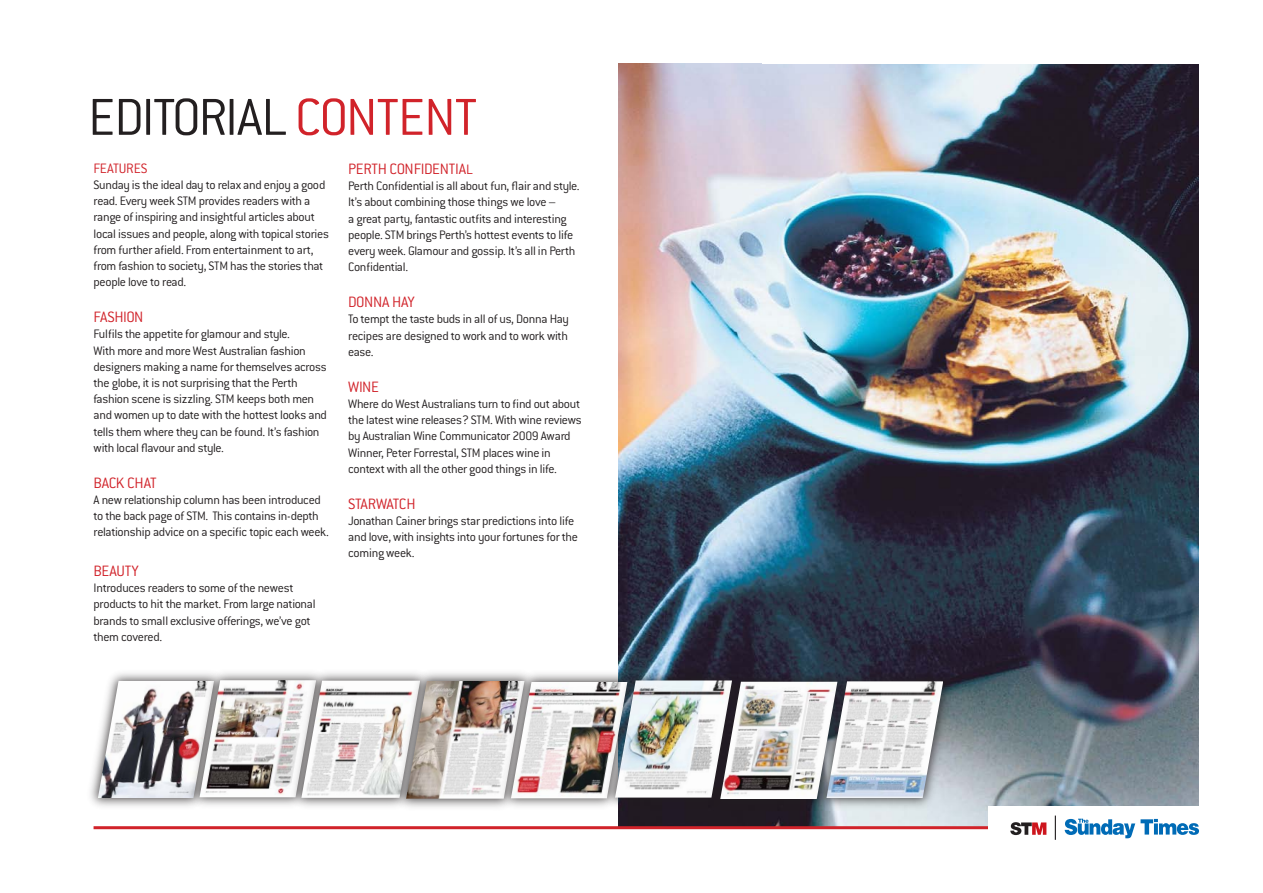
<style>
.page{position:relative;width:1263px;height:893px;background:#fff}
.page>*{position:absolute;margin:0;border:0;box-sizing:border-box;transform-origin:0 0}
.t1{font:300 57px "Conduit ITC";letter-spacing:-.025em;color:#231f20}
.t2{font:300 16.5px "Conduit ITC";letter-spacing:-.01em;color:#d1232a}
.t3{font:300 15px "Conduit ITC";letter-spacing:-.01em;color:#d1232a}
.t4{font:300 13.5px/16.2px "Conduit ITC";letter-spacing:-.025em;color:#231f20}
.s1{color:#d1232a}
.s2{font-size:15px}
</style>
<div class="page">
<img style="left:618px;top:64px;width:581px;height:762px">
<hr style="left:94px;top:826px;width:1105px;height:3px;background:#d1232a">
<div style="left:989px;top:807px;width:274px;height:86px;background:#fff"></div>
<svg style="left:1065px;top:819px;width:134px;height:19px"></svg>
<svg style="left:1010px;top:822px;width:36px;height:13px"></svg>
<svg style="left:1055px;top:816px;width:1px;height:24px"></svg>
<div style="left:86px;top:669px;width:140px;height:142px;background:#231f20;opacity:.81"></div>
<img style="left:98px;top:681px;width:89px;height:117px">
<div style="left:187px;top:667px;width:141px;height:143px;background:#231f20;opacity:.81"></div>
<img style="left:200px;top:680px;width:89px;height:117px">
<div style="left:289px;top:667px;width:144px;height:144px;background:#231f20;opacity:.81"></div>
<img style="left:301px;top:681px;width:93px;height:117px">
<div style="left:394px;top:668px;width:143px;height:144px;background:#231f20;opacity:.81"></div>
<img style="left:406px;top:681px;width:93px;height:118px">
<div style="left:499px;top:669px;width:141px;height:142px;background:#231f20;opacity:.81"></div>
<img style="left:511px;top:682px;width:92px;height:116px">
<div style="left:603px;top:667px;width:141px;height:144px;background:#231f20;opacity:.81"></div>
<img style="left:615px;top:680px;width:93px;height:118px">
<div style="left:708px;top:669px;width:142px;height:143px;background:#231f20;opacity:.81"></div>
<img style="left:720px;top:682px;width:94px;height:117px">
<div style="left:814px;top:668px;width:141px;height:143px;background:#231f20;opacity:.81"></div>
<img style="left:826px;top:681px;width:117px;height:117px">
<p class="t1" style="left:88px;top:86px;width:391px">EDITORIAL <span class="s1">CONTENT</span></p>
<p class="t3" style="left:94px;top:160px;width:54px">Featur es</p>
<p class="t4" style="left:94px;top:177px;width:237px">Sunday is the ideal day to relax and enjoy a good read. Every week STM provides readers with a range of inspiring and insightful articles about local issues and people, along with topical stories from further afield. From entertainment to art, from fashion to society, STM has the stories that people love to read.</p>
<p class="t2" style="left:94px;top:308px;width:37px">fashion</p>
<p class="t4" style="left:94px;top:326px;width:235px">Fulfils the appetite for glamour and style.<br>With more and more West Australian fashion designers making a name for themselves across the globe, it is not surprising that the Perth fashion scene is sizzling. STM keeps both men and women up to date with the hottest looks and tells them where they can be found. It’s fashion with local flavour and style.</p>
<p class="t2" style="left:94px;top:474px;width:58px">Back Chat</p>
<p class="t4" style="left:94px;top:492px;width:237px">A new relationship column has been introduced to the back page of STM. This contains in-depth relationship advice on a specific topic each week.</p>
<p class="t2" style="left:94px;top:562px;width:47px">beauty</p>
<p class="t4" style="left:94px;top:580px;width:224px">Introduces readers to some of the newest products to hit the market. From large national brands to small exclusive offerings, we’ve got them covered.</p>
<p class="t2" style="left:348px;top:160px;width:57px">perth confi</p>
<p class="t2" style="left:424px;top:160px;width:50px">dentia<span class="s2">l</span></p>
<p class="t4" style="left:348px;top:178px;width:233px">Perth Confidential is all about fun, flair and style.<br>It’s about combining those things we love –<br>a great party, fantastic outfits and interesting people. STM brings Perth’s hottest events to life every week. Glamour and gossip. It’s all in Perth Confidential.</p>
<p class="t2" style="left:348px;top:293px;width:18px">donna</p>
<p class="t2" style="left:392px;top:293px;width:24px">hay</p>
<p class="t4" style="left:348px;top:311px;width:222px;text-align:justify">To tempt the taste buds in all of us, donna hay recipes are designed to work and to work with ease.</p>
<p class="t2" style="left:348px;top:378px;width:33px">win e</p>
<p class="t4" style="left:348px;top:396px;width:235px">Where do West Australians turn to find out about the latest wine releases? STM. With wine reviews by Australian Wine Communicator 2009 Award Winner, Peter Forrestal, STM places wine in context with all the other good things in life.</p>
<p class="t2" style="left:348px;top:495px;width:9px">starwat</p>
<p class="t2" style="left:399px;top:495px;width:18px">ch</p>
<p class="t4" style="left:348px;top:513px;width:231px">Jonathan Cainer brings star predictions into life and love, with insights into your fortunes for the coming week.</p>
</div>
